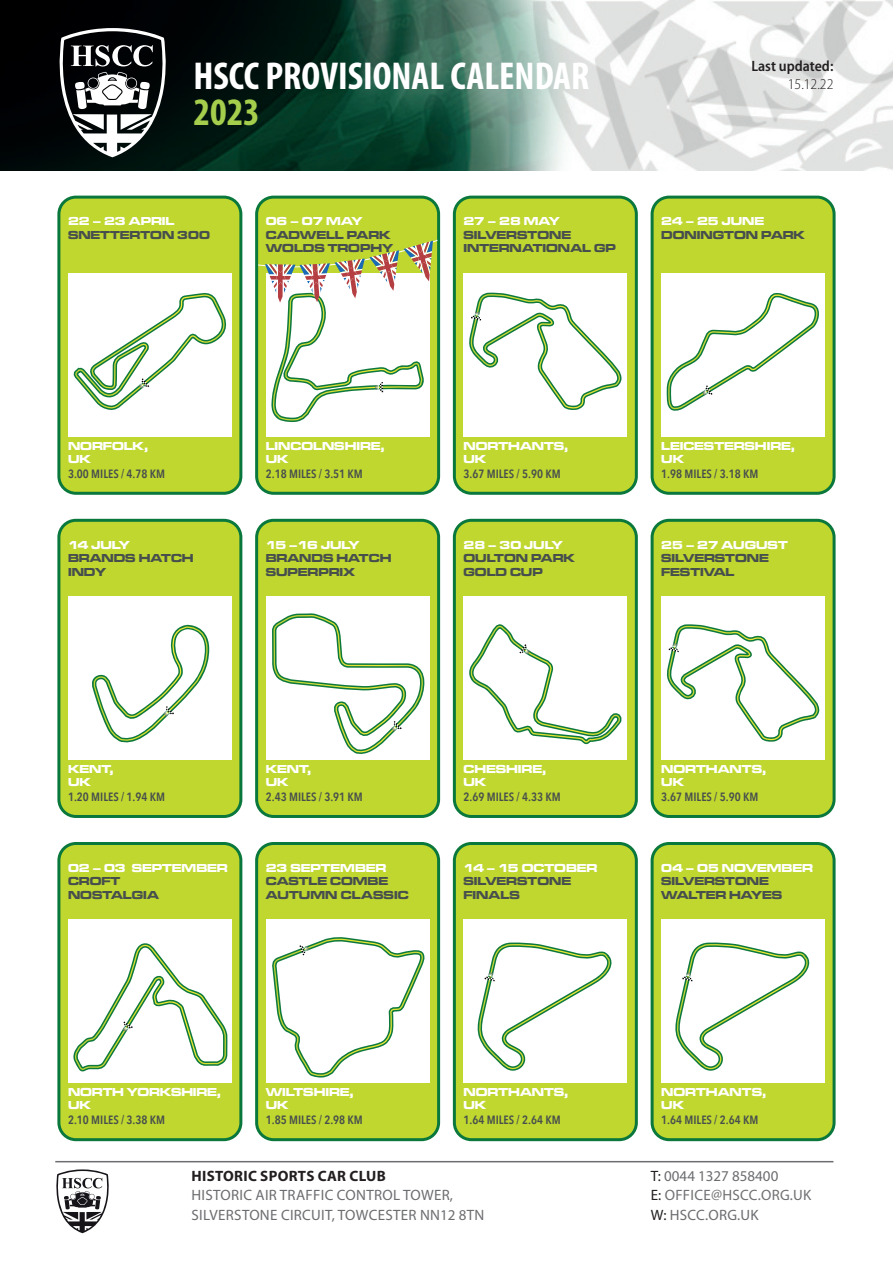
<style>
.page{position:relative;width:893px;height:1263px;background:#fff}
.page>*{position:absolute;margin:0;border:0;box-sizing:border-box;transform-origin:0 0}
.t1{font:700 condensed 39px "Myriad Pro";color:#fff}
.t2{font:700 condensed 39px "Myriad Pro";color:#a4ce4c}
.t3{font:15px/19.5px "Myriad Pro";letter-spacing:.02em;color:#6c6d70}
.t4{font:700 15px "Myriad Pro";letter-spacing:.02em;color:#231f20}
.t5{font:600 semi-condensed 15px "Myriad Pro";color:#231f20}
.t6{font:300 semi-condensed 15px "Myriad Pro";color:#231f20}
.t7{font:12px/13.5px "Microgramma D Bold Exte";color:#fff}
.t8{font:12px/13.5px "Microgramma D Bold Exte";color:#474f4d}
.t9{font:600 12px "Avenir Next Condensed";color:#474f4d}
.s1{color:#231f20}
.s2{color:#6f7073}
</style>
<div class="page">
<div style="left:59px;top:197px;width:182px;height:296px;background:#c0d72f;border-radius:17px"></div>
<div style="left:57px;top:196px;width:185px;height:299px;border:3px solid #0a783c;border-radius:17px"></div>
<div style="left:59px;top:520px;width:182px;height:296px;background:#c0d72f;border-radius:17px"></div>
<div style="left:57px;top:519px;width:185px;height:299px;border:3px solid #0a783c;border-radius:17px"></div>
<div style="left:59px;top:843px;width:182px;height:297px;background:#c0d72f;border-radius:17px"></div>
<div style="left:57px;top:842px;width:185px;height:299px;border:3px solid #0a783c;border-radius:17px"></div>
<div style="left:257px;top:197px;width:182px;height:296px;background:#c0d72f;border-radius:17px"></div>
<div style="left:255px;top:196px;width:185px;height:299px;border:3px solid #0a783c;border-radius:17px"></div>
<div style="left:257px;top:520px;width:182px;height:296px;background:#c0d72f;border-radius:17px"></div>
<div style="left:255px;top:519px;width:185px;height:299px;border:3px solid #0a783c;border-radius:17px"></div>
<div style="left:257px;top:843px;width:182px;height:297px;background:#c0d72f;border-radius:17px"></div>
<div style="left:255px;top:842px;width:185px;height:299px;border:3px solid #0a783c;border-radius:17px"></div>
<div style="left:454px;top:197px;width:182px;height:296px;background:#c0d72f;border-radius:17px"></div>
<div style="left:453px;top:196px;width:185px;height:299px;border:3px solid #0a783c;border-radius:17px"></div>
<div style="left:454px;top:520px;width:182px;height:296px;background:#c0d72f;border-radius:17px"></div>
<div style="left:453px;top:519px;width:185px;height:299px;border:3px solid #0a783c;border-radius:17px"></div>
<div style="left:454px;top:843px;width:182px;height:297px;background:#c0d72f;border-radius:17px"></div>
<div style="left:453px;top:842px;width:185px;height:299px;border:3px solid #0a783c;border-radius:17px"></div>
<div style="left:652px;top:197px;width:182px;height:296px;background:#c0d72f;border-radius:17px"></div>
<div style="left:651px;top:196px;width:185px;height:299px;border:3px solid #0a783c;border-radius:17px"></div>
<div style="left:652px;top:520px;width:182px;height:296px;background:#c0d72f;border-radius:17px"></div>
<div style="left:651px;top:519px;width:185px;height:299px;border:3px solid #0a783c;border-radius:17px"></div>
<div style="left:652px;top:843px;width:182px;height:297px;background:#c0d72f;border-radius:17px"></div>
<div style="left:651px;top:842px;width:185px;height:299px;border:3px solid #0a783c;border-radius:17px"></div>
<div style="left:68px;top:273px;width:164px;height:164px;background:#fff"></div>
<svg style="left:73px;top:293px;width:154px;height:117px"></svg>
<div style="left:68px;top:596px;width:164px;height:164px;background:#fff"></div>
<svg style="left:92px;top:624px;width:118px;height:119px"></svg>
<div style="left:68px;top:919px;width:164px;height:164px;background:#fff"></div>
<svg style="left:73px;top:943px;width:154px;height:129px"></svg>
<div style="left:266px;top:273px;width:163px;height:164px;background:#fff"></div>
<div style="left:266px;top:596px;width:163px;height:164px;background:#fff"></div>
<svg style="left:272px;top:613px;width:151px;height:141px"></svg>
<div style="left:266px;top:919px;width:163px;height:164px;background:#fff"></div>
<svg style="left:272px;top:937px;width:153px;height:141px"></svg>
<div style="left:463px;top:273px;width:164px;height:164px;background:#fff"></div>
<svg style="left:469px;top:292px;width:153px;height:118px"></svg>
<div style="left:463px;top:596px;width:164px;height:164px;background:#fff"></div>
<svg style="left:469px;top:624px;width:153px;height:121px"></svg>
<div style="left:463px;top:919px;width:164px;height:164px;background:#fff"></div>
<svg style="left:477px;top:942px;width:135px;height:129px"></svg>
<div style="left:661px;top:919px;width:164px;height:164px;background:#fff"></div>
<svg style="left:675px;top:942px;width:135px;height:129px"></svg>
<div style="left:661px;top:273px;width:164px;height:164px;background:#fff"></div>
<svg style="left:666px;top:293px;width:153px;height:118px"></svg>
<div style="left:661px;top:596px;width:164px;height:164px;background:#fff"></div>
<svg style="left:667px;top:624px;width:153px;height:118px"></svg>
<img style="left:0;top:0;width:893px;height:170px">
<svg style="left:57px;top:28px;width:111px;height:129px"></svg>
<hr style="left:55px;top:1161px;width:778px;height:1px;background:#6c6d70">
<svg style="left:56px;top:1169px;width:53px;height:64px"></svg>
<svg style="left:258px;top:233px;width:180px;height:190px"></svg>
<h1 class="t1" style="left:193px;top:51px;width:397px">HSCC PROVISIONAL CALENDAR</h1>
<h1 class="t2" style="left:193px;top:87px;width:68px">2023</h1>
<p class="t5" style="left:751px;top:56px;width:84px">Last updated:</p>
<p class="t6" style="left:788px;top:75px;width:47px">15.12.22</p>
<p class="t7" style="left:68px;top:214px;width:108px">22 – 23 APRIL</p>
<p class="t8" style="left:68px;top:228px;width:143px">SNETTERTON 300</p>
<p class="t7" style="left:266px;top:214px;width:98px">06 – 07 MAY</p>
<p class="t8" style="left:266px;top:228px;width:129px">CADWELL PARK<br>WOLDS TROPHY</p>
<p class="t7" style="left:463px;top:214px;width:98px">27 – 28 MAY</p>
<p class="t8" style="left:463px;top:228px;width:154px">SILVERSTONE<br>INTERNATIONAL GP</p>
<p class="t7" style="left:661px;top:214px;width:105px">24 – 25 JUNE</p>
<p class="t8" style="left:661px;top:228px;width:145px">DONINGTON PARK</p>
<p class="t7" style="left:68px;top:438px;width:82px">NORFOLK,<br>UK</p>
<p class="t9" style="left:68px;top:463px;width:99px">3.00 MILES / 4.78 KM</p>
<p class="t7" style="left:68px;top:537px;width:63px">14 JULY</p>
<p class="t8" style="left:68px;top:551px;width:127px">BRANDS HATCH<br>INDY</p>
<p class="t7" style="left:266px;top:438px;width:120px">LINCOLNSHIRE,<br>UK</p>
<p class="t9" style="left:266px;top:463px;width:99px">2.18 MILES / 3.51 KM</p>
<p class="t7" style="left:266px;top:537px;width:95px">15 –16 JULY</p>
<p class="t8" style="left:266px;top:551px;width:127px">BRANDS HATCH<br>SUPERPRIX</p>
<p class="t7" style="left:463px;top:438px;width:106px">NORTHANTS,<br>UK</p>
<p class="t9" style="left:463px;top:463px;width:99px">3.67 MILES / 5.90 KM</p>
<p class="t7" style="left:463px;top:537px;width:101px">28 – 30 JULY</p>
<p class="t8" style="left:463px;top:551px;width:113px">OULTON PARK<br>GOLD CUP</p>
<p class="t7" style="left:661px;top:438px;width:135px">LEICESTERSHIRE,<br>UK</p>
<p class="t9" style="left:661px;top:463px;width:99px">1.98 MILES / 3.18 KM</p>
<p class="t7" style="left:661px;top:537px;width:128px">25 – 27 AUGUST</p>
<p class="t8" style="left:661px;top:551px;width:109px">SILVERSTONE<br>FESTIVAL</p>
<p class="t7" style="left:68px;top:762px;width:47px">KENT,<br>UK</p>
<p class="t9" style="left:68px;top:787px;width:99px">1.20 MILES / 1.94 KM</p>
<p class="t7" style="left:68px;top:861px;width:161px">02 – 03 SEPTEMBER</p>
<p class="t8" style="left:68px;top:874px;width:92px">CROFT<br>NOSTALGIA</p>
<p class="t7" style="left:266px;top:762px;width:47px">KENT,<br>UK</p>
<p class="t9" style="left:266px;top:787px;width:99px">2.43 MILES / 3.91 KM</p>
<p class="t7" style="left:266px;top:861px;width:122px">23 SEPTEMBER</p>
<p class="t8" style="left:266px;top:874px;width:145px">CASTLE COMBE<br>AUTUMN CLASSIC</p>
<p class="t7" style="left:463px;top:762px;width:84px">CHESHIRE,<br>UK</p>
<p class="t9" style="left:463px;top:787px;width:99px">2.69 MILES / 4.33 KM</p>
<p class="t7" style="left:463px;top:861px;width:135px">14 – 15 OCTOBER</p>
<p class="t8" style="left:463px;top:874px;width:109px">SILVERSTONE<br>FINALS</p>
<p class="t7" style="left:661px;top:762px;width:106px">NORTHANTS,<br>UK</p>
<p class="t9" style="left:661px;top:787px;width:99px">3.67 MILES / 5.90 KM</p>
<p class="t7" style="left:661px;top:861px;width:153px">04 – 05 NOVEMBER</p>
<p class="t8" style="left:661px;top:874px;width:123px">SILVERSTONE<br>WALTER HAYES</p>
<p class="t7" style="left:68px;top:1085px;width:154px">NORTH YORKSHIRE,<br>UK</p>
<p class="t9" style="left:68px;top:1110px;width:99px">2.10 MILES / 3.38 KM</p>
<p class="t7" style="left:266px;top:1085px;width:89px">WILTSHIRE,<br>UK</p>
<p class="t9" style="left:266px;top:1110px;width:99px">1.85 MILES / 2.98 KM</p>
<p class="t7" style="left:463px;top:1085px;width:106px">NORTHANTS,<br>UK</p>
<p class="t9" style="left:463px;top:1110px;width:99px">1.64 MILES / 2.64 KM</p>
<p class="t4" style="left:191px;top:1166px;width:196px">HISTORIC SPORTS CAR CLUB</p>
<p class="t3" style="left:191px;top:1185px;width:294px">HISTORIC AIR TRAFFIC CONTROL TOWER,<br>SILVERSTONE CIRCUIT, TOWCESTER NN12 8TN</p>
<p class="t7" style="left:661px;top:1085px;width:106px">NORTHANTS,<br>UK</p>
<p class="t9" style="left:661px;top:1110px;width:99px">1.64 MILES / 2.64 KM</p>
<p class="t3" style="left:651px;top:1166px;width:162px"><span class="s1">T:</span> 0044 1327 858400<br><span class="s1">E:</span> <span class="s2">OFFICE@HSCC.ORG.UK<br></span><span class="s1">W:</span> HSCC.ORG.UK</p>
</div>
